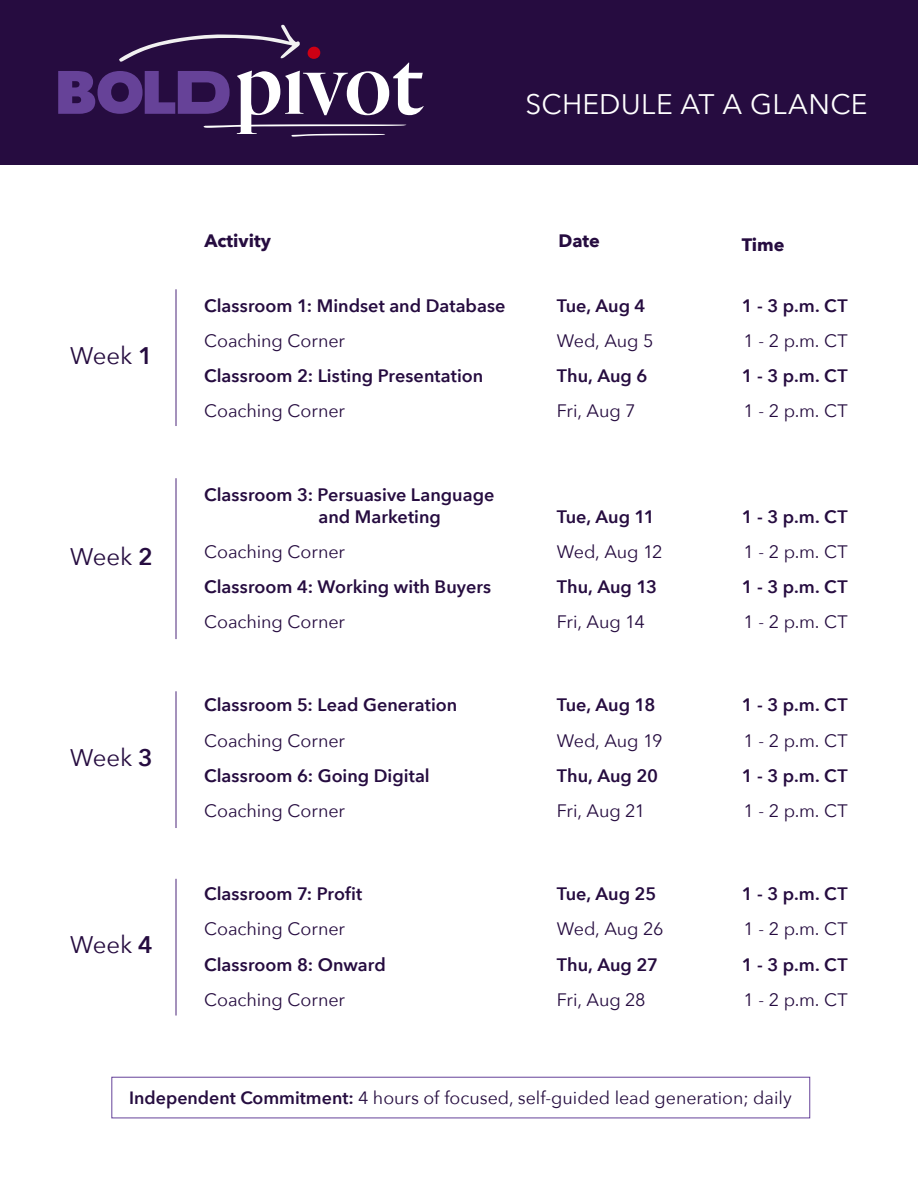
<style>
.page{position:relative;width:918px;height:1188px;background:#fff}
.page>*{position:absolute;margin:0;border:0;box-sizing:border-box;transform-origin:0 0}
.t1{font:28.2px "Avenir Next";letter-spacing:.01em;color:#fff}
.t2{font:24px "Avenir Next";letter-spacing:-.01em;color:#260c40}
.t3{font:600 18px/21.6px "Avenir Next";color:#260c40}
.t4{font:18px "Avenir Next";letter-spacing:-.005em;color:#260c40}
.t5{font:700 18px "Avenir Next";color:#260c40}
.t6{font:17.85px "Avenir Next";color:#260d40}
.s1{font-weight:600}
</style>
<div class="page">
<div style="left:0;top:0;width:918px;height:165px;background:#260c40"></div>
<svg style="left:58px;top:25px;width:366px;height:112px"></svg>
<hr style="left:176px;top:289px;width:1px;height:137px;background:#4c267a">
<hr style="left:176px;top:478px;width:1px;height:161px;background:#4c267a">
<hr style="left:176px;top:691px;width:1px;height:137px;background:#4c267a">
<hr style="left:176px;top:879px;width:1px;height:137px;background:#4c267a">
<div style="left:111px;top:1077px;width:699px;height:41px;border:1px solid #664299"></div>
<h1 class="t1" style="left:526px;top:80px;width:344px">SCHEDULE AT A GLANCE</h1>
<h2 class="t2" style="left:70px;top:335px;width:84px">Week <span class="s1">1</span></h2>
<h2 class="t2" style="left:70px;top:536px;width:84px">Week <span class="s1">2</span></h2>
<h2 class="t2" style="left:70px;top:737px;width:84px">Week <span class="s1">3</span></h2>
<h2 class="t2" style="left:70px;top:925px;width:84px">Week <span class="s1">4</span></h2>
<p class="t5" style="left:204px;top:225px;width:68px">Activity</p>
<p class="t5" style="left:558px;top:225px;width:43px">Date</p>
<p class="t5" style="left:742px;top:229px;width:44px">Time</p>
<p class="t3" style="left:204px;top:294px;width:303px">Classroom 1: Mindset and Database</p>
<p class="t4" style="left:204px;top:326px;width:142px">Coaching Corner</p>
<p class="t3" style="left:204px;top:365px;width:281px">Classroom 2: Listing Presentation</p>
<p class="t4" style="left:204px;top:396px;width:142px">Coaching Corner</p>
<p class="t3" style="left:319px;top:483px;width:178px;text-indent:-114px">Classroom 3: Persuasive Language and Marketing</p>
<p class="t4" style="left:204px;top:536px;width:142px">Coaching Corner</p>
<p class="t3" style="left:204px;top:575px;width:289px">Classroom 4: Working with Buyers</p>
<p class="t4" style="left:204px;top:606px;width:142px">Coaching Corner</p>
<p class="t3" style="left:204px;top:694px;width:255px">Classroom 5: Lead Generation</p>
<p class="t4" style="left:204px;top:725px;width:142px">Coaching Corner</p>
<p class="t3" style="left:204px;top:764px;width:227px">Classroom 6: Going Digital</p>
<p class="t4" style="left:204px;top:795px;width:142px">Coaching Corner</p>
<p class="t3" style="left:204px;top:883px;width:160px">Classroom 7: Profit</p>
<p class="t4" style="left:204px;top:914px;width:142px">Coaching Corner</p>
<p class="t3" style="left:204px;top:953px;width:183px">Classroom 8: Onward</p>
<p class="t4" style="left:204px;top:984px;width:142px">Coaching Corner</p>
<p class="t3" style="left:557px;top:294px;width:90px">Tue, Aug 4</p>
<p class="t4" style="left:557px;top:326px;width:98px">Wed, Aug 5</p>
<p class="t3" style="left:557px;top:365px;width:92px">Thu, Aug 6</p>
<p class="t4" style="left:557px;top:396px;width:80px">Fri, Aug 7</p>
<p class="t3" style="left:557px;top:505px;width:99px">Tue, Aug 11</p>
<p class="t4" style="left:557px;top:536px;width:107px">Wed, Aug 12</p>
<p class="t3" style="left:557px;top:575px;width:102px">Thu, Aug 13</p>
<p class="t4" style="left:557px;top:606px;width:89px">Fri, Aug 14</p>
<p class="t3" style="left:557px;top:694px;width:100px">Tue, Aug 18</p>
<p class="t4" style="left:557px;top:725px;width:107px">Wed, Aug 19</p>
<p class="t3" style="left:557px;top:764px;width:103px">Thu, Aug 20</p>
<p class="t4" style="left:557px;top:795px;width:90px">Fri, Aug 21</p>
<p class="t3" style="left:557px;top:883px;width:101px">Tue, Aug 25</p>
<p class="t4" style="left:557px;top:914px;width:108px">Wed, Aug 26</p>
<p class="t3" style="left:557px;top:953px;width:103px">Thu, Aug 27</p>
<p class="t4" style="left:557px;top:984px;width:90px">Fri, Aug 28</p>
<p class="t3" style="left:742px;top:294px;width:108px">1 - 3 p.m. CT</p>
<p class="t4" style="left:744px;top:326px;width:106px">1 - 2 p.m. CT</p>
<p class="t3" style="left:742px;top:365px;width:108px">1 - 3 p.m. CT</p>
<p class="t4" style="left:744px;top:396px;width:106px">1 - 2 p.m. CT</p>
<p class="t3" style="left:742px;top:505px;width:108px">1 - 3 p.m. CT</p>
<p class="t4" style="left:744px;top:536px;width:106px">1 - 2 p.m. CT</p>
<p class="t3" style="left:742px;top:575px;width:108px">1 - 3 p.m. CT</p>
<p class="t4" style="left:744px;top:606px;width:106px">1 - 2 p.m. CT</p>
<p class="t3" style="left:742px;top:694px;width:108px">1 - 3 p.m. CT</p>
<p class="t4" style="left:744px;top:725px;width:106px">1 - 2 p.m. CT</p>
<p class="t3" style="left:742px;top:764px;width:108px">1 - 3 p.m. CT</p>
<p class="t4" style="left:744px;top:795px;width:106px">1 - 2 p.m. CT</p>
<p class="t3" style="left:742px;top:883px;width:108px">1 - 3 p.m. CT</p>
<p class="t4" style="left:744px;top:914px;width:106px">1 - 2 p.m. CT</p>
<p class="t3" style="left:742px;top:953px;width:108px">1 - 3 p.m. CT</p>
<p class="t4" style="left:744px;top:984px;width:106px">1 - 2 p.m. CT</p>
<p class="t6" style="left:129px;top:1083px;width:664px"><span class="s1">Independent Commitment:</span> 4 hours of focused, self-guided lead generation; daily</p>
</div>
